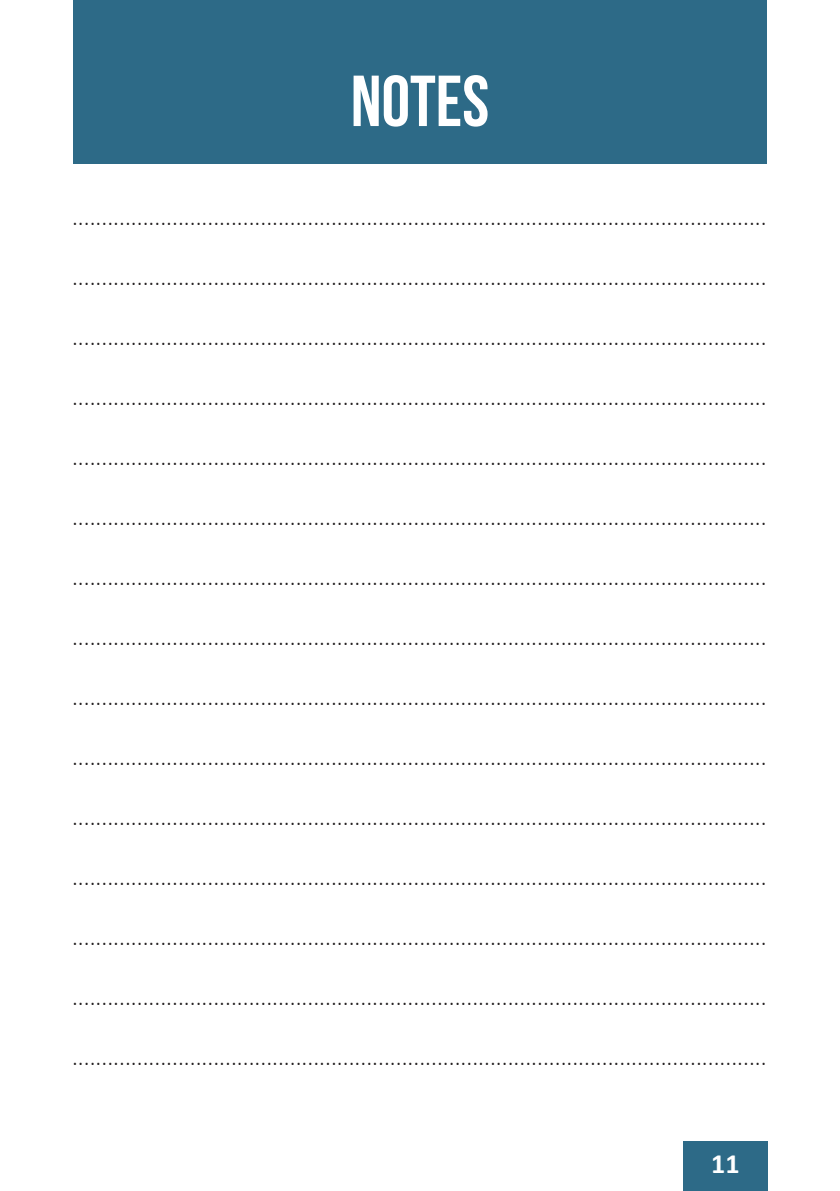
<style>
.page{position:relative;width:840px;height:1191px;background:#fff}
.page>*{position:absolute;margin:0;border:0;box-sizing:border-box;transform-origin:0 0}
.t1{font:700 72px "Bebas Neue";color:#fff}
.t2{font:700 28px "Calibri";color:#fff}
.t3{font:300 24px "Calibri";color:#231f20}
</style>
<div class="page">
<div style="left:73px;top:0;width:693px;height:164px;background:#2d6a87"></div>
<div style="left:682px;top:1141px;width:85px;height:50px;background:#2d6a87"></div>
<p class="t1" style="left:350px;top:62px;width:140px">NOTES</p>
<p class="t3" style="left:72px;top:202px;width:695px">......................................................................................................................</p>
<p class="t3" style="left:72px;top:262px;width:695px">......................................................................................................................</p>
<p class="t3" style="left:72px;top:322px;width:695px">......................................................................................................................</p>
<p class="t3" style="left:72px;top:382px;width:695px">......................................................................................................................</p>
<p class="t3" style="left:72px;top:442px;width:695px">......................................................................................................................</p>
<p class="t3" style="left:72px;top:502px;width:695px">......................................................................................................................</p>
<p class="t3" style="left:72px;top:562px;width:695px">......................................................................................................................</p>
<p class="t3" style="left:72px;top:622px;width:695px">......................................................................................................................</p>
<p class="t3" style="left:72px;top:682px;width:695px">......................................................................................................................</p>
<p class="t3" style="left:72px;top:742px;width:695px">......................................................................................................................</p>
<p class="t3" style="left:72px;top:802px;width:695px">......................................................................................................................</p>
<p class="t3" style="left:72px;top:862px;width:695px">......................................................................................................................</p>
<p class="t3" style="left:72px;top:922px;width:695px">......................................................................................................................</p>
<p class="t3" style="left:72px;top:982px;width:695px">......................................................................................................................</p>
<p class="t3" style="left:72px;top:1042px;width:695px">......................................................................................................................</p>
<p class="t2" style="left:710px;top:1144px;width:30px">11</p>
</div>
